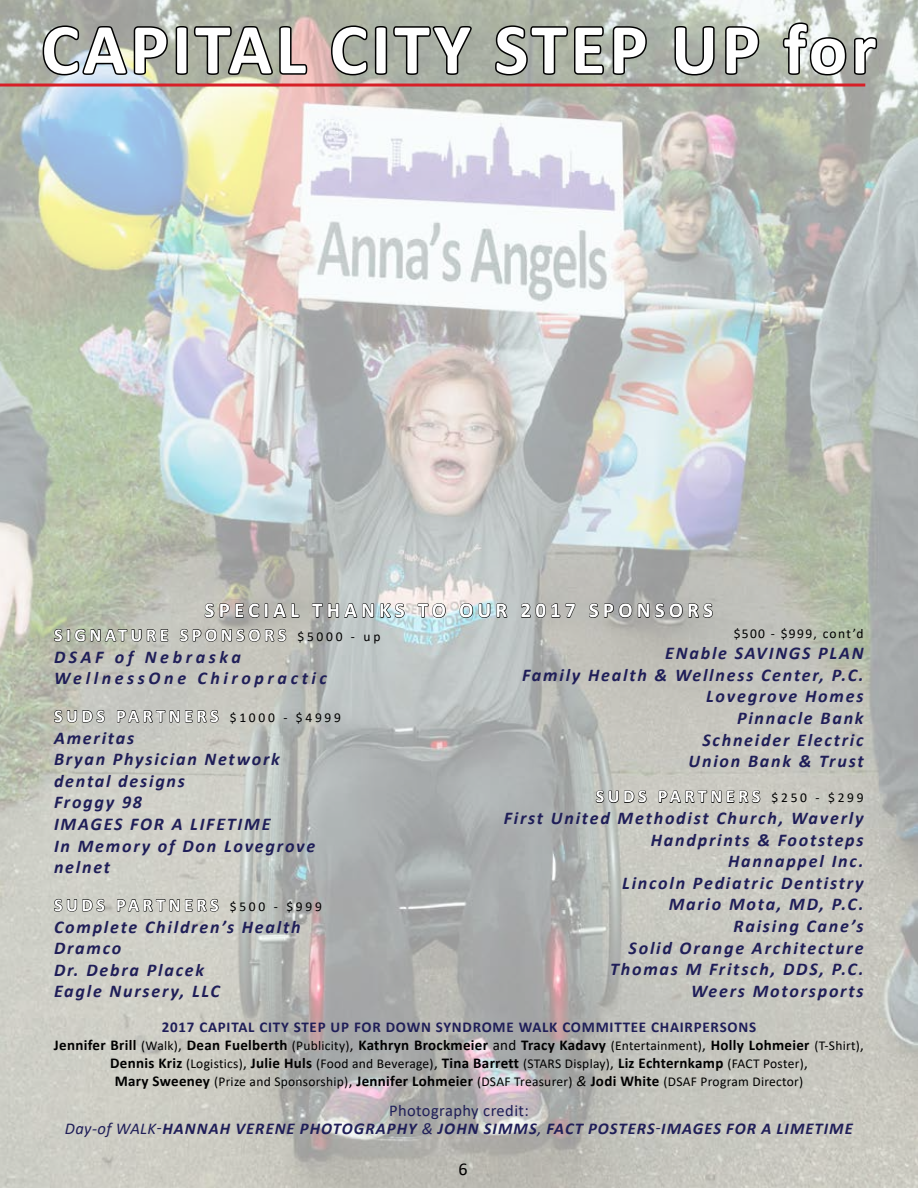
<style>
.page{position:relative;width:918px;height:1188px;background:#fff}
.page>*{position:absolute;margin:0;border:0;box-sizing:border-box;transform-origin:0 0}
.t1{font:700 72px "Calibri";letter-spacing:.05em;color:#fff}
.t2{font:700 21px "Calibri";letter-spacing:.2em;color:#fff}
.t3{font:italic 700 18px/21.6px "Calibri";letter-spacing:.1em;color:#1f1e58;text-align:right}
.t4{font:italic 700 18px/21.6px "Calibri";letter-spacing:.2em;color:#1f1e58}
.t5{font:18px "Calibri";color:#000}
.t6{font:italic 700 16.5px/18px "Calibri";letter-spacing:.065em;color:#1f1e58;text-align:center}
.t7{font:700 15px/18px "Calibri";letter-spacing:.02em;color:#000;text-align:center}
.t8{font:13.5px/18px "Calibri";letter-spacing:.02em;color:#000;text-align:center}
.t9{font:13.5px "Calibri";letter-spacing:.1em;color:#000}
.s1{font-style:normal;color:#fff}
.s2{font-weight:400;font-style:normal;font-size:13.5px;color:#000}
.s3{color:#1f1e58}
.s4{font-weight:400;font-size:13.5px}
.s5{font-weight:400}
.s6{font-weight:700;font-size:15px}
.s7{font-size:15px}
.s8{font-style:italic;font-size:15px}
.s9{font-weight:400;font-style:normal}
</style>
<div class="page">
<img style="left:0;top:0;width:918px;height:1188px">
<svg style="left:41px;top:18px;width:268px;height:59px;background:#8d8e86"></svg>
<svg style="left:329px;top:24px;width:145px;height:53px;background:#81857c"></svg>
<svg style="left:493px;top:24px;width:156px;height:53px;background:#7f847b"></svg>
<svg style="left:672px;top:24px;width:45px;height:53px;background:#7e837c"></svg>
<svg style="left:723px;top:25px;width:38px;height:52px;background:#81857d"></svg>
<svg style="left:781px;top:21px;width:98px;height:56px"></svg>
<hr style="left:0;top:84px;width:865px;height:3px;background:#d71f27">
<svg style="left:596px;top:790px;width:51px;height:13px"></svg>
<svg style="left:658px;top:787px;width:103px;height:16px;background:#969590"></svg>
<svg style="left:54px;top:625px;width:115px;height:17px;background:#8f9386"></svg>
<svg style="left:180px;top:628px;width:107px;height:14px"></svg>
<svg style="left:54px;top:710px;width:51px;height:13px"></svg>
<svg style="left:116px;top:706px;width:103px;height:17px;background:#969692"></svg>
<svg style="left:54px;top:899px;width:51px;height:13px"></svg>
<svg style="left:116px;top:895px;width:103px;height:17px;background:#9d9d96"></svg>
<svg style="left:204px;top:600px;width:96px;height:18px;background:#93918c"></svg>
<svg style="left:312px;top:600px;width:62px;height:18px"></svg>
<svg style="left:380px;top:603px;width:25px;height:15px"></svg>
<svg style="left:417px;top:603px;width:29px;height:15px"></svg>
<svg style="left:459px;top:603px;width:49px;height:15px"></svg>
<svg style="left:521px;top:600px;width:55px;height:21px"></svg>
<svg style="left:589px;top:603px;width:124px;height:15px;background:#7e7e7c"></svg>
<h1 class="t1" style="left:41px;top:-2px;width:837px">CAPITAL CITY STEP UP for</h1>
<p class="t2" style="left:205px;top:595px;width:510px">SPECIAL THANKS TO OUR 2017 SPONSORS</p>
<p class="t4" style="left:54px;top:624px;width:328px"><span class="s1">SIGNATURE SPONSORS</span> <span class="s2">$5000 - up<br></span>DSAF of Nebraska<br>WellnessOne Chiropractic</p>
<p class="t3" style="left:54px;top:705px;width:288px;text-align:left"><span class="s1">SUDS PARTNERS</span> <span class="s2">$1000 - $4999<br></span>Ameritas<br>Bryan Physician Network dental designs<br>Froggy 98<br>IMAGES FOR A LIFETIME<br>In Memory of Don Lovegrove nelnet</p>
<p class="t3" style="left:54px;top:894px;width:269px;text-align:left"><span class="s1">SUDS PARTNERS</span> <span class="s2">$500 - $999<br></span>Complete Children’s Health<br>Dramco<br>Dr. Debra Placek<br>Eagle Nursery, LLC</p>
<p class="t9" style="left:734px;top:624px;width:131px">$500 - $999, cont’d</p>
<p class="t3" style="left:522px;top:642px;width:343px">ENable SAVINGS PLAN<br>Family Health &amp; Wellness Center, P.C.<br>Lovegrove Homes<br>Pinnacle Bank<br>Schneider Electric<br>Union Bank &amp; Trust</p>
<p class="t3" style="left:504px;top:785px;width:361px"><span class="s1">SUDS PARTNERS</span> <span class="s2">$250 - $299<br></span>First United Methodist Church, Waverly<br>Handprints &amp; Footsteps<br>Hannappel Inc.<br>Lincoln Pediatric Dentistry<br>Mario Mota, MD, P.C.<br>Raising Cane’s<br>Solid Orange Architecture<br>Thomas M Fritsch, DDS, P.C.<br>Weers Motorsports</p>
<p class="t7" style="left:54px;top:1018px;width:812px"><span class="s3">2017 CAPITAL CITY STEP UP FOR DOWN SYNDROME WALK COMMITTEE CHAIRPERSONS<br></span>Jennifer Brill <span class="s4">(Walk)</span><span class="s5">,</span> Dean Fuelberth <span class="s4">(Publicity)</span><span class="s5">,</span> Kathryn Brockmeier <span class="s5">and</span> Tracy Kadavy <span class="s4">(Entertainment)</span><span class="s5">,</span> Holly Lohmeier <span class="s4">(T-Shirt)</span><span class="s5">,</span></p>
<p class="t8" style="left:110px;top:1054px;width:699px"><span class="s6">Dennis Kriz</span> (Logistics)<span class="s7">,</span> <span class="s6">Julie Huls</span> (Food and Beverage)<span class="s7">,</span> <span class="s6">Tina Barrett</span> (STARS Display)<span class="s7">,</span> <span class="s6">Liz Echternkamp</span> (FACT Poster)<span class="s7">,<br></span><span class="s6">Mary Sweeney</span> (Prize and Sponsorship)<span class="s7">,</span> <span class="s6">Jennifer Lohmeier</span> (DSAF Treasurer) <span class="s8">&amp;</span> <span class="s6">Jodi White</span> (DSAF Program Director)</p>
<p class="t6" style="left:65px;top:1101px;width:790px"><span class="s9">Photography credit:<br></span><span class="s5">Day-of WALK-</span>HANNAH VERENE PHOTOGRAPHY <span class="s5">&amp;</span> JOHN SIMMS<span class="s5">,</span> FACT POSTERS<span class="s5">-</span>IMAGES FOR A LIMETIME</p>
<p class="t5" style="left:459px;top:1156px;width:11px">6</p>
</div>
